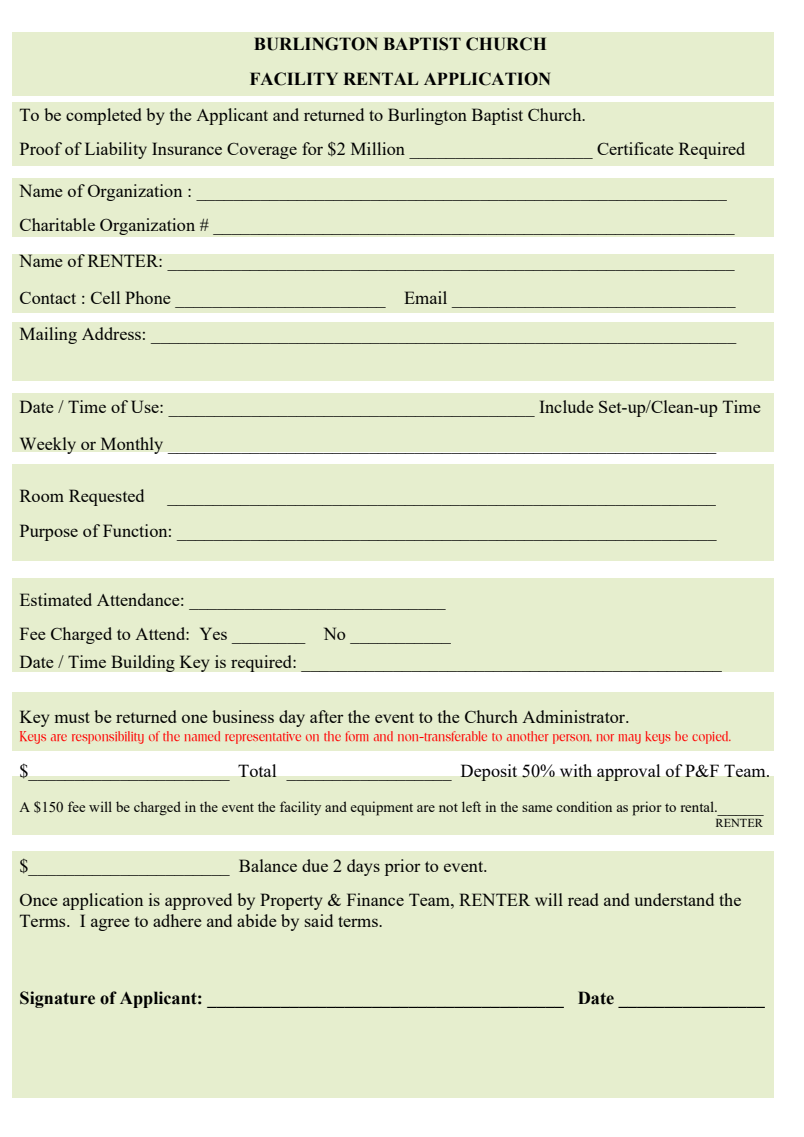
<style>
.page{position:relative;width:804px;height:1137px;background:#fff}
.page>*{position:absolute;margin:0;border:0;box-sizing:border-box;transform-origin:0 0}
.t1{font:18.15px/34.5px "Times New Roman";color:#000}
.t2{font:700 18.15px/34.5px "Times New Roman";color:#000}
.t3{font:14.85px "Times New Roman";color:#000}
.t4{font:13.5px "Toledo SF";color:#f00}
.t5{font:12.15px "Times New Roman";color:#000}
.s1{font-size:18.15px}
</style>
<div class="page">
<div style="left:12px;top:32px;width:762px;height:64px;background:#e6eece"></div>
<div style="left:12px;top:102px;width:762px;height:64px;background:#e6eece"></div>
<div style="left:12px;top:178px;width:762px;height:59px;background:#e6eece"></div>
<div style="left:12px;top:254px;width:762px;height:59px;background:#e6eece"></div>
<div style="left:12px;top:322px;width:762px;height:59px;background:#e6eece"></div>
<div style="left:12px;top:393px;width:762px;height:59px;background:#e6eece"></div>
<div style="left:12px;top:464px;width:762px;height:96px;background:#e6eece"></div>
<div style="left:12px;top:578px;width:762px;height:93px;background:#e6eece"></div>
<div style="left:12px;top:692px;width:762px;height:58px;background:#e6eece"></div>
<div style="left:12px;top:776px;width:762px;height:58px;background:#e6eece"></div>
<div style="left:12px;top:852px;width:762px;height:92px;background:#e6eece"></div>
<div style="left:12px;top:930px;width:762px;height:167px;background:#e6eece"></div>
<p class="t2" style="left:249px;top:29px;width:303px">BURLINGTON BAPTIST CHURCH<br>FACILITY RENTAL APPLICATION</p>
<p class="t1" style="left:20px;top:99px;width:727px">To be completed by the Applicant and returned to Burlington Baptist Church.<br>Proof of Liability Insurance Coverage for $2 Million ____________________ Certificate Required</p>
<p class="t1" style="left:20px;top:175px;width:716px">Name of Organization : __________________________________________________________<br>Charitable Organization # _________________________________________________________</p>
<p class="t1" style="left:20px;top:245px;width:718px;line-height:36.5px;text-align:justify">Name of RENTER: ______________________________________________________________ Contact : Cell Phone _______________________ Email _______________________________ Mailing Address: ________________________________________________________________</p>
<p class="t1" style="left:20px;top:391px;width:743px;line-height:36.5px">Date / Time of Use: ________________________________________ Include Set-up/Clean-up Time<br>Weekly or Monthly ____________________________________________________________</p>
<p class="t1" style="left:20px;top:481px;width:127px">Room Requested</p>
<p class="t1" style="left:20px;top:481px;width:698px;text-align:right">____________________________________________________________<br>Purpose of Function: ___________________________________________________________</p>
<p class="t1" style="left:20px;top:584px;width:433px">Estimated Attendance: ____________________________<br>Fee Charged to Attend: Yes ________ No ___________</p>
<p class="t1" style="left:20px;top:646px;width:704px">Date / Time Building Key is required: ______________________________________________</p>
<p class="t1" style="left:20px;top:701px;width:611px">Key must be returned one business day after the event to the Church Administrator.</p>
<p class="t4" style="left:20px;top:728px;width:713px">Keys are responsibility of the named representative on the form and non-transferable to another person, nor may keys be copied.</p>
<p class="t1" style="left:20px;top:755px;width:752px">$______________________ Total __________________ Deposit 50% with approval of P&amp;F Team.</p>
<p class="t3" style="left:20px;top:801px;width:745px">A $150 fee will be charged in the event the facility and equipment are not left in the same condition as prior to rental.<span class="s1">_____</span></p>
<p class="t5" style="left:715px;top:819px;width:49px">RENTER</p>
<p class="t1" style="left:20px;top:850px;width:723px">$______________________ Balance due 2 days prior to event.<br>Once application is approved by Property &amp; Finance Team, RENTER will read and understand the</p>
<p class="t1" style="left:20px;top:905px;width:365px">Terms. I agree to adhere and abide by said terms.</p>
<p class="t2" style="left:20px;top:982px;width:747px">Signature of Applicant: _______________________________________ Date ________________</p>
</div>
